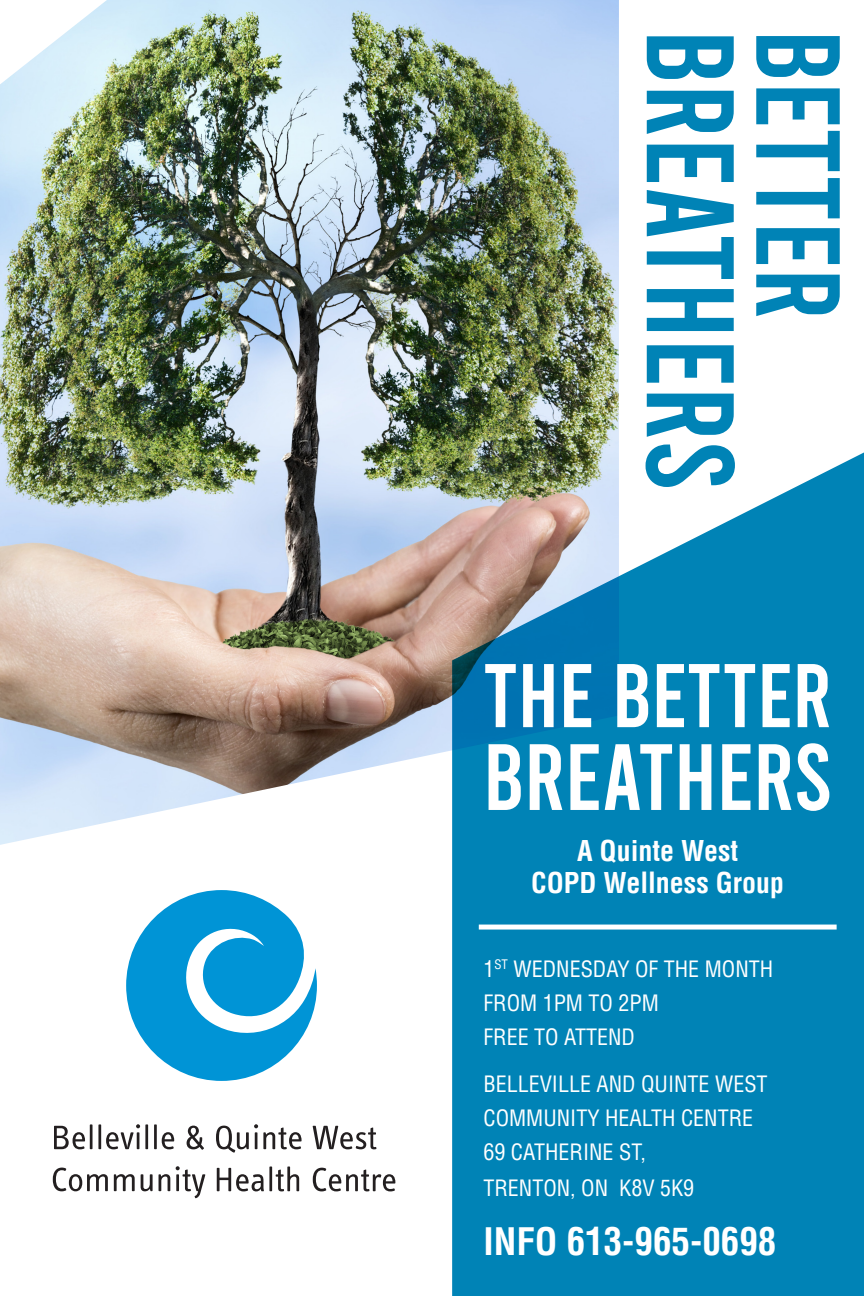
<style>
.page{position:relative;width:864px;height:1296px;background:#fff}
.page>*{position:absolute;margin:0;border:0;box-sizing:border-box;transform-origin:0 0}
.t1{font:93.9px "Bebas";color:#fff}
.t2{font:90.2px "Bebas";color:#fff}
.t3{font:700 condensed 37px "Helvetica LT Pro";color:#fff}
.t4{font:700 condensed 28px "Helvetica LT Pro";color:#fff}
.t5{font:condensed 22px/34px "Helvetica LT Pro";color:#fff}
</style>
<div class="page">
<img style="left:0;top:0;width:619px;height:845px">
<svg style="left:452px;top:438px;width:412px;height:858px;fill:#0083b6"></svg>
<svg style="left:646px;top:36px;width:89px;height:451px"></svg>
<svg style="left:756px;top:36px;width:84px;height:280px"></svg>
<div style="left:479px;top:925px;width:358px;height:5px;background:#fff"></div>
<svg style="left:126px;top:890px;width:191px;height:191px"></svg>
<svg style="left:53px;top:1124px;width:343px;height:75px"></svg>
<p class="t2" style="left:483px;top:650px;width:350px">THE BETTER</p>
<p class="t1" style="left:483px;top:730px;width:351px">BREATHERS</p>
<p class="t4" style="left:577px;top:832px;width:163px">A Quinte West</p>
<p class="t4" style="left:531px;top:864px;width:255px">COPD Wellness Group</p>
<p class="t5" style="left:483px;top:951px;width:291px">1<sup>ST</sup> WEDNESDAY OF THE MONTH<br>FROM 1PM TO 2PM<br>FREE TO ATTEND</p>
<p class="t5" style="left:483px;top:1067px;width:286px">BELLEVILLE AND QUINTE WEST<br>COMMUNITY HEALTH CENTRE</p>
<p class="t5" style="left:483px;top:1134px;width:212px;line-height:35.9px">69 CATHERINE ST,<br>TRENTON, ON K8V 5K9</p>
<p class="t3" style="left:483px;top:1216px;width:294px">INFO 613-965-0698</p>
</div>
